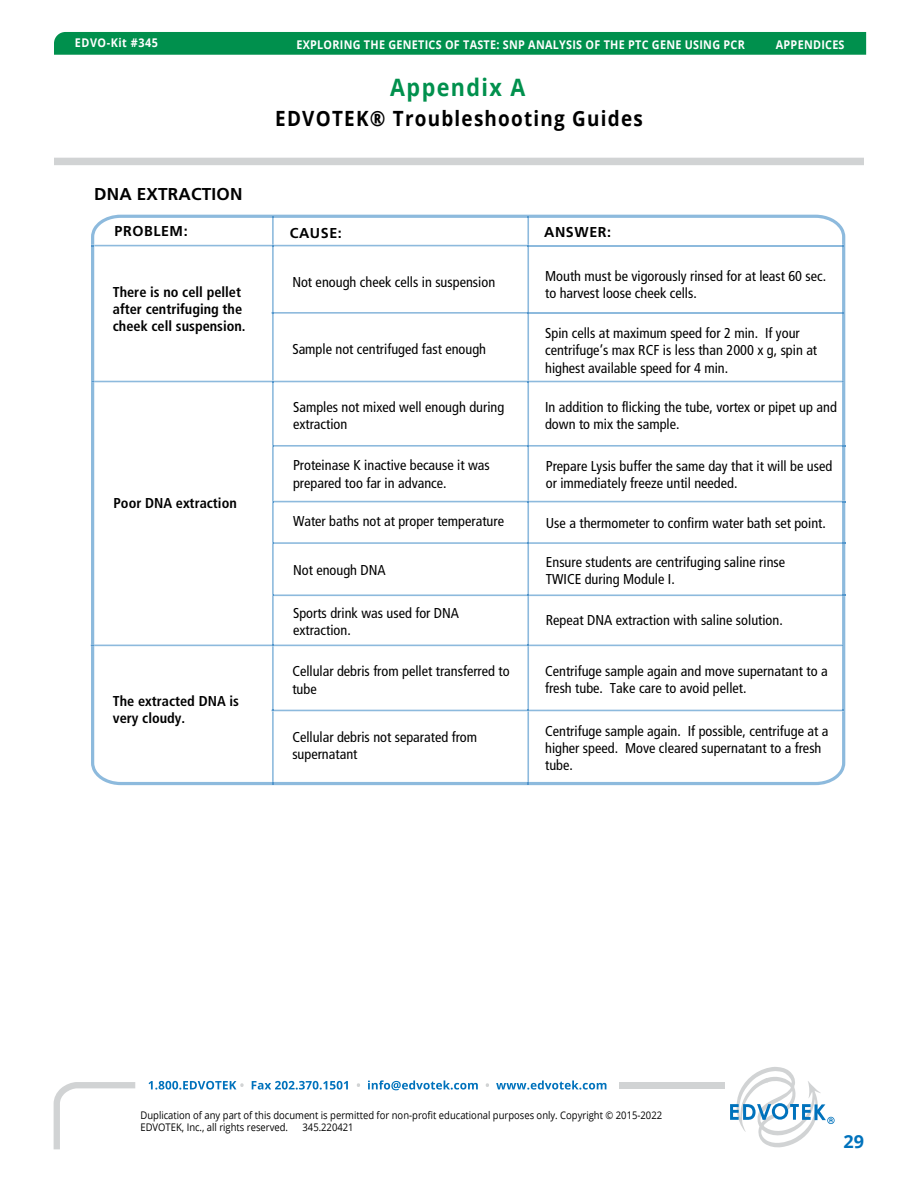
<style>
.page{position:relative;width:918px;height:1188px;background:#fff}
.page>*{position:absolute;margin:0;border:0;box-sizing:border-box;transform-origin:0 0}
.t1{font:700 24px "Open Sans";letter-spacing:.065em;color:#00904d;scale:.9 1}
.t2{font:700 21px "Open Sans";letter-spacing:.065em;color:#000;scale:.9 1}
.t3{font:700 18px "Open Sans";color:#0072bc}
.t4{font:700 17.1px "Frutiger";letter-spacing:.01em;color:#000}
.t5{font:condensed 14.25px/17.1px "Frutiger";color:#000}
.t6{font:700 condensed 14.25px/17.1px "Frutiger";color:#000}
.t7{font:700 14.25px "Frutiger";letter-spacing:.04em;color:#000}
.t8{font:700 12px "Open Sans";letter-spacing:.025em;color:#fff;scale:.9 1}
.t9{font:700 12px "Open Sans";letter-spacing:.05em;color:#fff;scale:.9 1}
.t10{font:10.5px/12.6px "Open Sans";color:#000;scale:.9 1}
</style>
<div class="page">
<div style="left:620px;top:1082px;width:105px;height:6px;background:#d1d3d4"></div>
<svg style="left:54px;top:1082px;width:81px;height:67px"></svg>
<svg style="left:149px;top:1081px;width:95px;height:9px"></svg>
<svg style="left:252px;top:1081px;width:96px;height:9px"></svg>
<svg style="left:357px;top:1083px;width:3px;height:4px"></svg>
<svg style="left:368px;top:1080px;width:110px;height:10px"></svg>
<svg style="left:486px;top:1083px;width:3px;height:4px"></svg>
<svg style="left:496px;top:1080px;width:110px;height:10px"></svg>
<svg style="left:730px;top:1067px;width:105px;height:81px"></svg>
<div style="left:54px;top:32px;width:812px;height:23px;background:#00904d"></div>
<div style="left:54px;top:158px;width:810px;height:7px;background:#d1d3d4"></div>
<svg style="left:91px;top:215px;width:754px;height:570px"></svg>
<hr style="left:272px;top:246px;width:2px;height:66px;background:#8dbadd">
<hr style="left:272px;top:218px;width:2px;height:27px;background:#8dbadd">
<hr style="left:527px;top:711px;width:2px;height:71px;background:#8dbadd">
<hr style="left:527px;top:646px;width:2px;height:64px;background:#8dbadd">
<hr style="left:527px;top:596px;width:2px;height:49px;background:#8dbadd">
<hr style="left:527px;top:544px;width:2px;height:50px;background:#8dbadd">
<hr style="left:527px;top:502px;width:2px;height:40px;background:#8dbadd">
<hr style="left:527px;top:447px;width:2px;height:54px;background:#8dbadd">
<hr style="left:527px;top:382px;width:2px;height:63px;background:#8dbadd">
<hr style="left:527px;top:314px;width:2px;height:67px;background:#8dbadd">
<hr style="left:527px;top:246px;width:2px;height:66px;background:#8dbadd">
<hr style="left:527px;top:218px;width:2px;height:27px;background:#8dbadd">
<hr style="left:529px;top:245px;width:313px;height:1px;background:#8dbadd">
<hr style="left:274px;top:245px;width:253px;height:1px;background:#8dbadd">
<hr style="left:94px;top:245px;width:178px;height:1px;background:#8dbadd">
<hr style="left:529px;top:312px;width:313px;height:2px;background:#8dbadd">
<hr style="left:274px;top:312px;width:253px;height:2px;background:#8dbadd">
<hr style="left:529px;top:710px;width:313px;height:1px;background:#8dbadd">
<hr style="left:274px;top:710px;width:253px;height:1px;background:#8dbadd">
<hr style="left:529px;top:381px;width:313px;height:1px;background:#8dbadd">
<hr style="left:274px;top:381px;width:253px;height:1px;background:#8dbadd">
<hr style="left:94px;top:381px;width:178px;height:1px;background:#8dbadd">
<hr style="left:529px;top:445px;width:313px;height:2px;background:#8dbadd">
<hr style="left:274px;top:445px;width:253px;height:2px;background:#8dbadd">
<hr style="left:529px;top:501px;width:313px;height:1px;background:#8dbadd">
<hr style="left:274px;top:501px;width:253px;height:1px;background:#8dbadd">
<hr style="left:529px;top:542px;width:313px;height:2px;background:#8dbadd">
<hr style="left:274px;top:542px;width:253px;height:2px;background:#8dbadd">
<hr style="left:529px;top:594px;width:313px;height:2px;background:#8dbadd">
<hr style="left:274px;top:594px;width:253px;height:2px;background:#8dbadd">
<hr style="left:529px;top:645px;width:313px;height:1px;background:#8dbadd">
<hr style="left:274px;top:645px;width:253px;height:1px;background:#8dbadd">
<hr style="left:94px;top:645px;width:178px;height:1px;background:#8dbadd">
<svg style="left:271px;top:312px;width:3px;height:472px"></svg>
<p class="t9" style="left:75px;top:34px;width:94px">EDVO-Kit #345</p>
<p class="t8" style="left:296px;top:36px;width:500px">EXPLORING THE GENETICS OF TASTE: SNP ANALYSIS OF THE PTC GENE USING PCR</p>
<p class="t8" style="left:776px;top:36px;width:78px">APPENDICES</p>
<h1 class="t1" style="left:390px;top:70px;width:152px">Appendix A</h1>
<h2 class="t2" style="left:275px;top:104px;width:410px">EDVOTEK® Troubleshooting Guides</h2>
<p class="t4" style="left:94px;top:184px;width:150px">DNA EXTRACTION</p>
<p class="t7" style="left:115px;top:223px;width:75px">PROBLEM:</p>
<p class="t7" style="left:290px;top:224px;width:54px">CAUSE:</p>
<p class="t7" style="left:544px;top:224px;width:69px">ANSWER:</p>
<p class="t6" style="left:113px;top:283px;width:134px">There is no cell pellet after centrifuging the cheek cell suspension.</p>
<p class="t6" style="left:114px;top:494px;width:125px">Poor DNA extraction</p>
<p class="t6" style="left:113px;top:692px;width:128px">The extracted DNA is very cloudy.</p>
<p class="t5" style="left:292px;top:274px;width:204px">Not enough cheek cells in suspension</p>
<p class="t5" style="left:545px;top:268px;width:283px">Mouth must be vigorously rinsed for at least 60 sec. to harvest loose cheek cells.</p>
<p class="t5" style="left:292px;top:341px;width:195px">Sample not centrifuged fast enough</p>
<p class="t5" style="left:545px;top:325px;width:274px">Spin cells at maximum speed for 2 min. If your centrifuge’s max RCF is less than 2000 x g, spin at highest available speed for 4 min.</p>
<p class="t5" style="left:293px;top:398px;width:213px">Samples not mixed well enough during extraction</p>
<p class="t5" style="left:545px;top:398px;width:293px">In addition to flicking the tube, vortex or pipet up and down to mix the sample.</p>
<p class="t5" style="left:293px;top:457px;width:198px">Proteinase K inactive because it was prepared too far in advance.</p>
<p class="t5" style="left:546px;top:458px;width:288px">Prepare Lysis buffer the same day that it will be used or immediately freeze until needed.</p>
<p class="t5" style="left:293px;top:513px;width:213px">Water baths not at proper temperature</p>
<p class="t5" style="left:546px;top:514px;width:282px">Use a thermometer to confirm water bath set point.</p>
<p class="t5" style="left:293px;top:561px;width:94px">Not enough DNA</p>
<p class="t5" style="left:546px;top:554px;width:241px">Ensure students are centrifuging saline rinse<br>TWICE during Module I.</p>
<p class="t5" style="left:293px;top:604px;width:168px">Sports drink was used for DNA extraction.</p>
<p class="t5" style="left:546px;top:612px;width:239px">Repeat DNA extraction with saline solution.</p>
<p class="t5" style="left:292px;top:663px;width:219px">Cellular debris from pellet transferred to tube</p>
<p class="t5" style="left:545px;top:662px;width:284px">Centrifuge sample again and move supernatant to a fresh tube. Take care to avoid pellet.</p>
<p class="t5" style="left:292px;top:729px;width:186px">Cellular debris not separated from supernatant</p>
<p class="t5" style="left:545px;top:722px;width:285px">Centrifuge sample again. If possible, centrifuge at a higher speed. Move cleared supernatant to a fresh tube.</p>
<p class="t10" style="left:141px;top:1108px;width:581px">Duplication of any part of this document is permitted for non-profit educational purposes only. Copyright © 2015-2022<br>EDVOTEK, Inc., all rights reserved.</p>
<p class="t10" style="left:303px;top:1121px;width:58px">345.220421</p>
<p class="t3" style="left:843px;top:1129px;width:22px">29</p>
</div>
